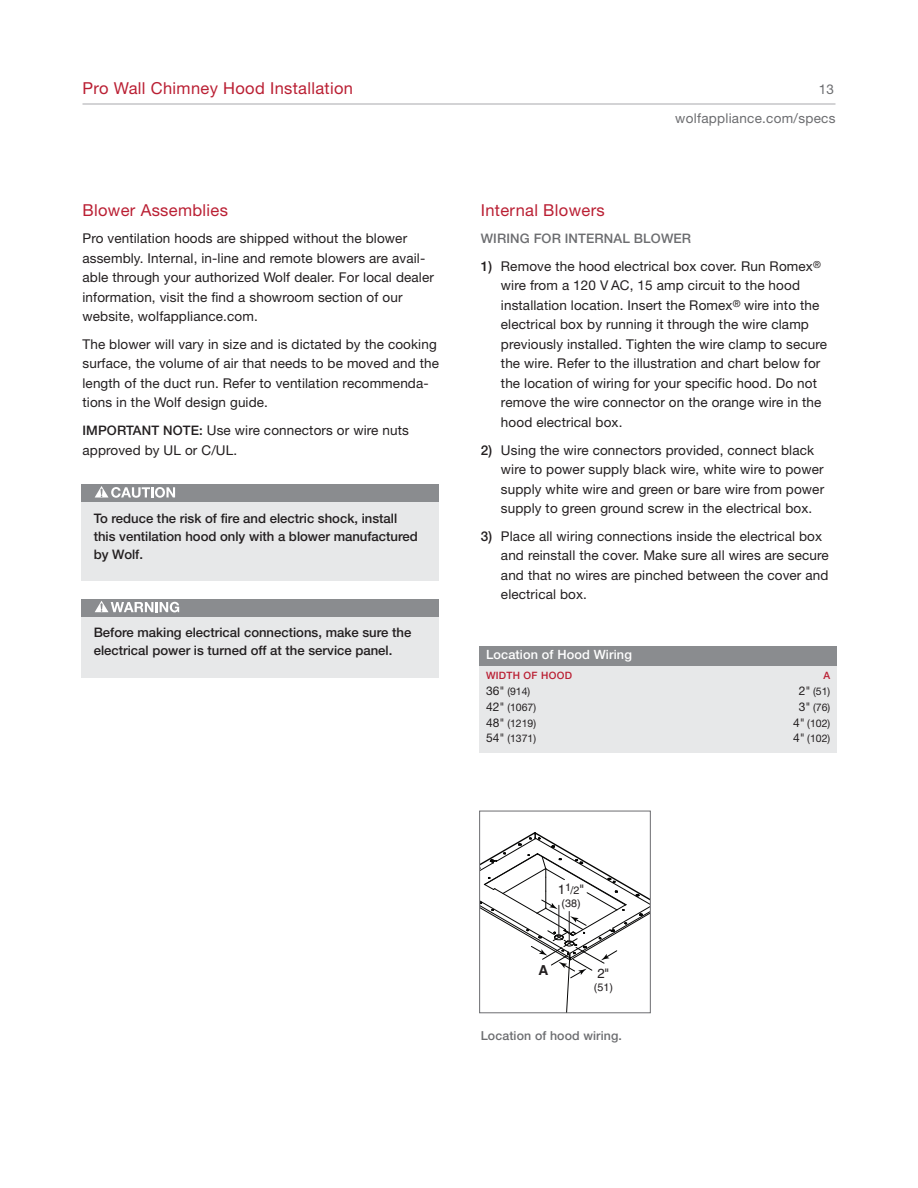
<style>
.page{position:relative;width:918px;height:1188px;background:#fff}
.page>*{position:absolute;margin:0;border:0;box-sizing:border-box;transform-origin:0 0}
.t1{font:16.5px "Helvetica Neue LT Std";letter-spacing:.02em;color:#ba1f33}
.t2{font:700 13.8px "Helvetica";color:#231f20}
.t3{font:13.5px/19.5px "Helvetica Neue LT Std";letter-spacing:.01em;color:#231f20}
.t4{font:13.5px/28.2px "Helvetica Neue LT Std";letter-spacing:.02em;color:#6c6d70;text-align:right}
.t5{font:500 13.2px/18px "Helvetica Neue LT Std";color:#231f20}
.t6{font:500 13.2px "Helvetica Neue LT Std";letter-spacing:.01em;color:#6c6d70}
.t7{font:13.2px "Helvetica";color:#231f20}
.t8{font:500 12.75px "Helvetica Neue LT Std";letter-spacing:.01em;color:#fff}
.t9{font:500 12.3px "Helvetica Neue LT Std";letter-spacing:.01em;color:#6c6d70}
.t10{font:10.8px/12.5px "Helvetica";color:#231f20;text-align:center}
.t11{font:10.5px "Helvetica Neue LT Std";color:#231f20}
.t12{font:500 10.2px "Helvetica Neue LT Std";letter-spacing:.03em;color:#ba1f33}
.s1{font-weight:500;font-size:13.2px}
.s2{font-weight:500}
.s3{font-size:12px}
.s4{font-size:13.2px}
</style>
<div class="page">
<hr style="left:82px;top:104px;width:754px;height:1px;background:#a8a9ad">
<svg style="left:481px;top:832px;width:168px;height:179px"></svg>
<div style="left:479px;top:811px;width:172px;height:202px;border:1px solid #6c6d70"></div>
<div style="left:479px;top:665px;width:358px;height:88px;background:#e7e8e9"></div>
<div style="left:479px;top:646px;width:358px;height:19px;background:#8a8c8f"></div>
<div style="left:81px;top:600px;width:358px;height:78px;background:#e7e8e9"></div>
<div style="left:81px;top:600px;width:358px;height:16px;background:#8a8c8f"></div>
<svg style="left:95px;top:601px;width:84px;height:11px"></svg>
<div style="left:81px;top:485px;width:358px;height:96px;background:#e7e8e9"></div>
<div style="left:81px;top:485px;width:358px;height:17px;background:#8a8c8f"></div>
<svg style="left:95px;top:486px;width:80px;height:12px"></svg>
<p class="t1" style="left:82px;top:83px;width:272px">Pro Wall Chimney Hood Installation</p>
<p class="t4" style="left:675px;top:77px;width:162px">13 wolfappliance.com/specs</p>
<p class="t1" style="left:82px;top:204px;width:147px">Blower Assemblies</p>
<p class="t3" style="left:82px;top:230px;width:353px">Pro ventilation hoods are shipped without the blower assembly. Internal, in-line and remote blowers are avail&shy;able through your authorized Wolf dealer. For local dealer information, visit the find a showroom section of our website, wolfappliance.com.</p>
<p class="t3" style="left:83px;top:336px;width:358px">The blower will vary in size and is dictated by the cooking surface, the volume of air that needs to be moved and the length of the duct run. Refer to ventilation recommenda&shy;tions in the Wolf design guide.</p>
<p class="t3" style="left:82px;top:422px;width:328px"><span class="s1">IMPORTANT NOTE:</span> Use wire connectors or wire nuts approved by UL or C/UL.</p>
<p class="t5" style="left:94px;top:510px;width:326px">To reduce the risk of fire and electric shock, install this ventilation hood only with a blower manufactured by Wolf.</p>
<p class="t5" style="left:94px;top:625px;width:319px">Before making electrical connections, make sure the electrical power is turned off at the service panel.</p>
<p class="t1" style="left:481px;top:204px;width:126px">Internal Blowers</p>
<p class="t6" style="left:481px;top:234px;width:212px">WIRING FOR INTERNAL BLOWER</p>
<p class="t3" style="left:501px;top:258px;width:328px;text-indent:-20px"><span class="s2">1)</span> Remove the hood electrical box cover. Run Romex<sup>® </sup>wire from a 120 V AC, 15 amp circuit to the hood installation location. Insert the Romex<sup>®</sup> wire into the electrical box by running it through the wire clamp previously installed. Tighten the wire clamp to secure the wire. Refer to the illustration and chart below for the location of wiring for your specific hood. Do not remove the wire connector on the orange wire in the hood electrical box.</p>
<p class="t3" style="left:501px;top:441px;width:325px;text-indent:-20px"><span class="s2">2)</span> Using the wire connectors provided, connect black wire to power supply black wire, white wire to power supply white wire and green or bare wire from power supply to green ground screw in the electrical box.</p>
<p class="t3" style="left:501px;top:527px;width:329px;text-indent:-20px"><span class="s2">3)</span> Place all wiring connections inside the electrical box and reinstall the cover. Make sure all wires are secure and that no wires are pinched between the cover and electrical box.</p>
<p class="t8" style="left:486px;top:650px;width:147px">Location of Hood Wiring</p>
<p class="t12" style="left:486px;top:672px;width:87px">WIDTH OF HOOD</p>
<p class="t12" style="left:823px;top:672px;width:8px">A</p>
<p class="t11" style="left:486px;top:688px;width:46px"><span class="s3">36"</span> (914)</p>
<p class="t11" style="left:799px;top:688px;width:33px"><span class="s3">2"</span> (51)</p>
<p class="t11" style="left:486px;top:703px;width:52px"><span class="s3">42"</span> (1067)</p>
<p class="t11" style="left:799px;top:703px;width:33px"><span class="s3">3"</span> (76)</p>
<p class="t11" style="left:486px;top:719px;width:52px"><span class="s3">48"</span> (1219)</p>
<p class="t11" style="left:793px;top:719px;width:39px"><span class="s3">4"</span> (102)</p>
<p class="t11" style="left:486px;top:735px;width:52px"><span class="s3">54"</span> (1371)</p>
<p class="t11" style="left:793px;top:735px;width:39px"><span class="s3">4"</span> (102)</p>
<p class="t10" style="left:558px;top:885px;width:28px"><span class="s4">1</span>1/2<span class="s4">" </span>(38)</p>
<p class="t2" style="left:539px;top:965px;width:11px">A</p>
<p class="t7" style="left:598px;top:969px;width:13px">2"</p>
<p class="t10" style="left:594px;top:982px;width:21px">(51)</p>
<p class="t9" style="left:481px;top:1031px;width:143px">Location of hood wiring.</p>
</div>
